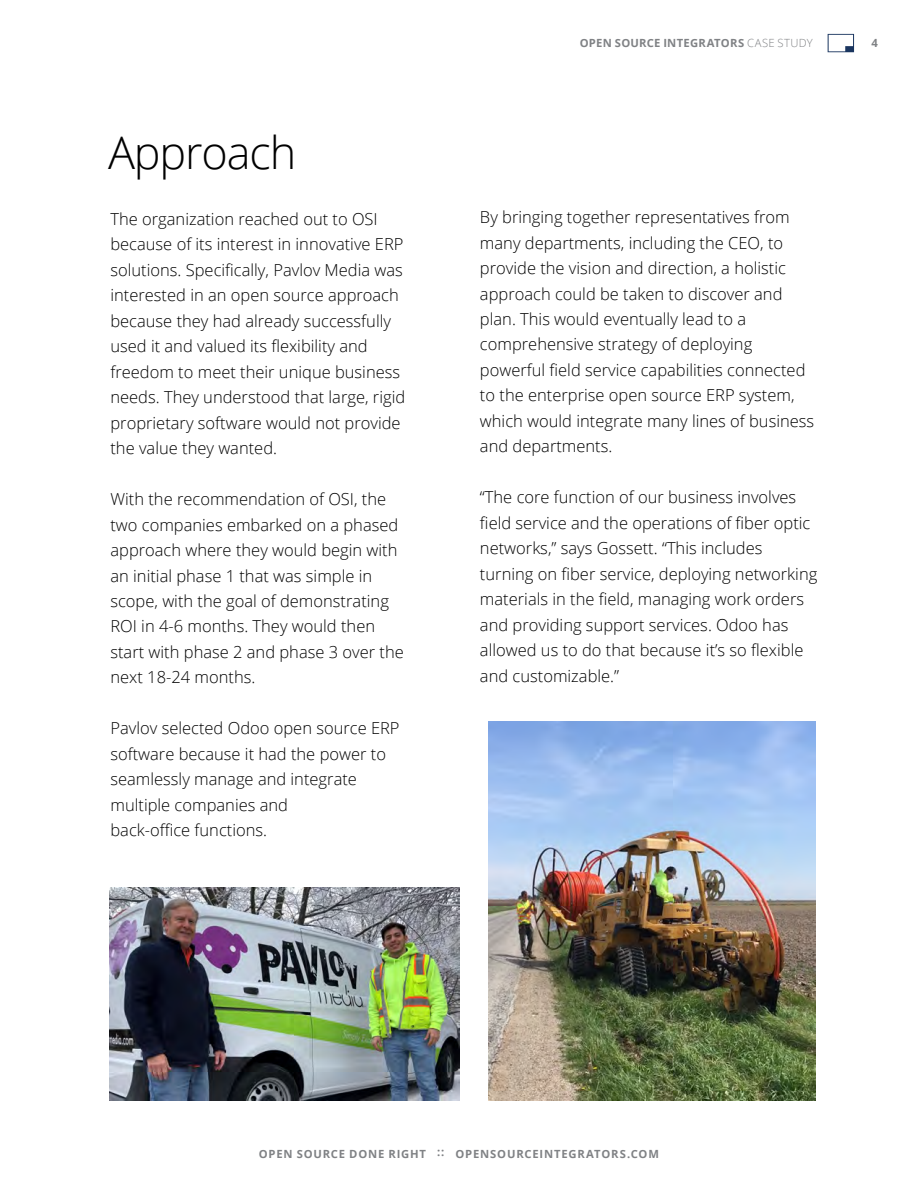
<style>
.page{position:relative;width:918px;height:1188px;background:#fff}
.page>*{position:absolute;margin:0;border:0;box-sizing:border-box;transform-origin:0 0}
.t1{font:300 45px "Open Sans";letter-spacing:-.025em;color:#000}
.t2{font:300 16.5px/25.5px "Open Sans";color:#000}
.t3{font:700 11.25px "Open Sans";letter-spacing:.07em;color:#808285}
.t4{font:700 11.25px "Open Sans";letter-spacing:.02em;color:#808285}
.s1{font-weight:300}
</style>
<div class="page">
<svg style="left:828px;top:34px;width:26px;height:18px"></svg>
<img style="left:489px;top:721px;width:327px;height:379px">
<img style="left:110px;top:887px;width:349px;height:213px">
<h1 class="t1" style="left:108px;top:122px;width:190px">Approach</h1>
<p class="t2" style="left:110px;top:205px;width:296px">The organization reached out to OSI because of its interest in innovative ERP solutions. Specifically, Pavlov Media was interested in an open source approach because they had already successfully used it and valued its flexibility and freedom to meet their unique business needs. They understood that large, rigid proprietary software would not provide the value they wanted.</p>
<p class="t2" style="left:110px;top:486px;width:295px">With the recommendation of OSI, the two companies embarked on a phased approach where they would begin with an initial phase 1 that was simple in scope, with the goal of demonstrating ROI in 4-6 months. They would then start with phase 2 and phase 3 over the next 18-24 months.</p>
<p class="t2" style="left:110px;top:715px;width:291px">Pavlov selected Odoo open source ERP software because it had the power to seamlessly manage and integrate multiple companies and<br>back-office functions.</p>
<p class="t4" style="left:580px;top:35px;width:234px">OPEN SOURCE INTEGRATORS <span class="s1">CASE STUDY</span></p>
<p class="t3" style="left:872px;top:35px;width:8px">4</p>
<p class="t2" style="left:480px;top:204px;width:336px">By bringing together representatives from many departments, including the CEO, to provide the vision and direction, a holistic approach could be taken to discover and plan. This would eventually lead to a comprehensive strategy of deploying powerful field service capabilities connected to the enterprise open source ERP system, which would integrate many lines of business and departments.</p>
<p class="t2" style="left:480px;top:484px;width:339px">“The core function of our business involves field service and the operations of fiber optic networks,” says Gossett. “This includes turning on fiber service, deploying networking materials in the field, managing work orders and providing support services. Odoo has allowed us to do that because it’s so flexible and customizable.”</p>
<p class="t3" style="left:259px;top:1146px;width:402px">OPEN SOURCE DONE RIGHT :: OPENSOURCEINTEGRATORS.COM</p>
</div>
